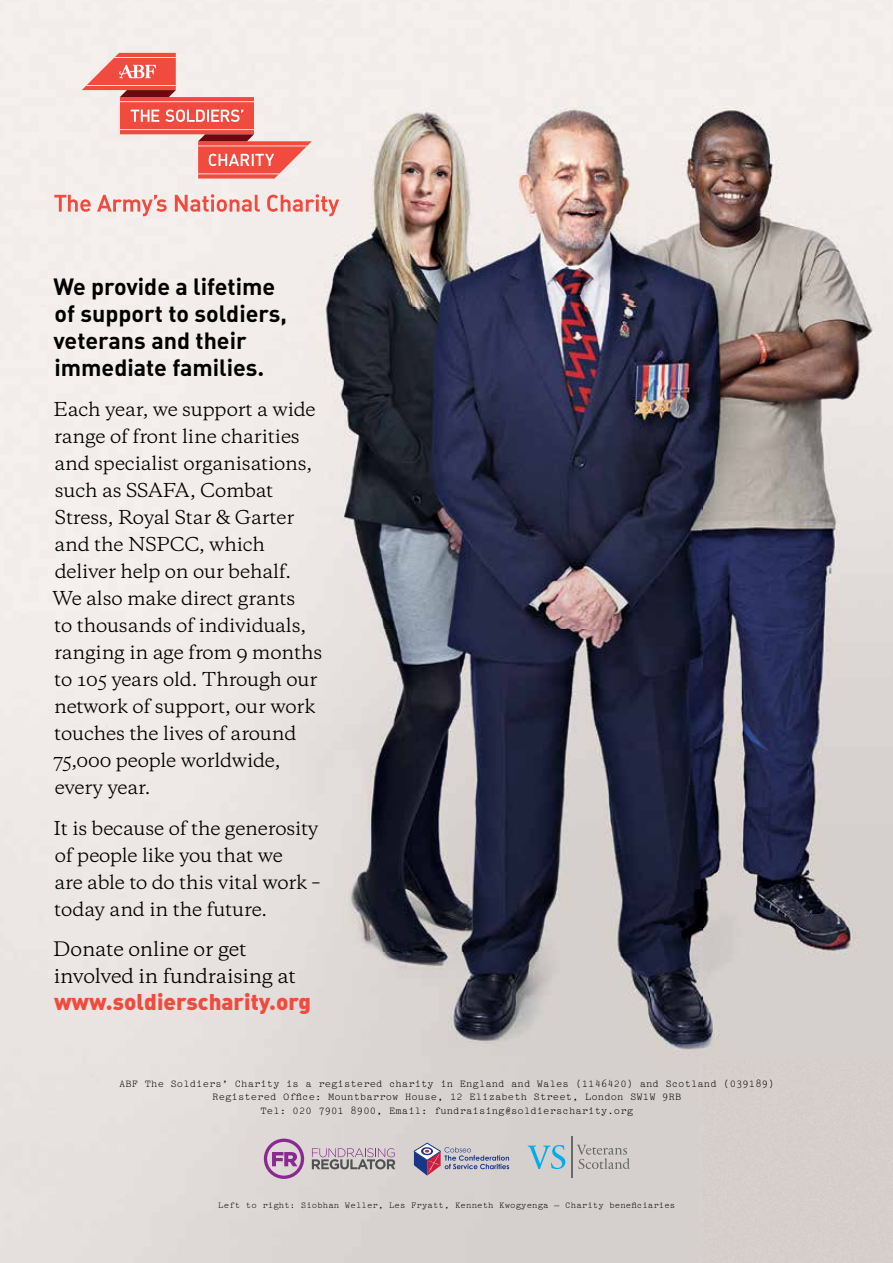
<style>
.page{position:relative;width:893px;height:1263px;background:#fff}
.page>*{position:absolute;margin:0;border:0;box-sizing:border-box;transform-origin:0 0}
.t1{font:23.25px/27px "DIN Bold Alternate";color:#000}
.t2{font:22.5px "DIN Black Alternate";color:#f04b3e}
.t3{font:18.75px/27px "Galaxie Copernicus";letter-spacing:-.01em;color:#000}
.t4{font:18px/27px "Galaxie Copernicus";letter-spacing:-.01em;color:#000}
.t5{font:10.5px/13.5px "Pica 10 Pitch BT";letter-spacing:.01em;color:#000;text-align:center}
.t6{font:9px "Pica 10 Pitch BT";letter-spacing:.01em;color:#000}
</style>
<div class="page">
<img style="left:0;top:0;width:893px;height:1263px">
<div style="left:120px;top:97px;width:134px;height:37px;background:#f04b3e"></div>
<hr style="left:120px;top:101px;width:134px;height:1px;background:#fff">
<hr style="left:120px;top:129px;width:134px;height:1px;background:#fff">
<svg style="left:54px;top:194px;width:285px;height:22px;background:#f2c0ba"></svg>
<svg style="left:131px;top:109px;width:112px;height:13px"></svg>
<svg style="left:82px;top:53px;width:94px;height:44px;background:#e77b74"></svg>
<svg style="left:198px;top:134px;width:114px;height:45px;background:#e97e76"></svg>
<svg style="left:528px;top:1145px;width:37px;height:24px"></svg>
<svg style="left:577px;top:1145px;width:53px;height:24px"></svg>
<hr style="left:571px;top:1136px;width:2px;height:42px;background:#68696b">
<svg style="left:414px;top:1143px;width:95px;height:32px;background:#b4aaba"></svg>
<svg style="left:264px;top:1138px;width:40px;height:41px;background:#bd95ba"></svg>
<svg style="left:312px;top:1148px;width:83px;height:21px;background:#b1a6ad"></svg>
<p class="t1" style="left:53px;top:272px;width:235px">We provide a lifetime of support to soldiers, veterans and their immediate families.</p>
<p class="t4" style="left:52px;top:396px;width:271px">Each year, we support a wide range of front line charities and specialist organisations, such as SSAFA, Combat<br>Stress, Royal Star &amp; Garter and the NSPCC, which deliver help on our behalf.<br>We also make direct grants<br>to thousands of individuals, ranging in age from 9 months to 105 years old. Through our network of support, our work touches the lives of around<br>75,000 people worldwide, every year.</p>
<p class="t4" style="left:53px;top:814px;width:269px">It is because of the generosity of people like you that we<br>are able to do this vital work – today and in the future.</p>
<p class="t3" style="left:53px;top:936px;width:244px">Donate online or get involved in fundraising at</p>
<p class="t2" style="left:54px;top:987px;width:259px">www.soldierscharity.org</p>
<p class="t5" style="left:119px;top:1077px;width:657px">ABF The Soldiers’ Charity is a registered charity in England and Wales (1146420) and Scotland (039189)<br>Registered Office: Mountbarrow House, 12 Elizabeth Street, London SW1W 9RB<br>Tel: 020 7901 8900, Email: fundraising@soldierscharity.org</p>
<p class="t6" style="left:218px;top:1200px;width:459px">Left to right: Siobhan Weller, Les Fryatt, Kenneth Kwogyenga – Charity beneficiaries</p>
</div>
